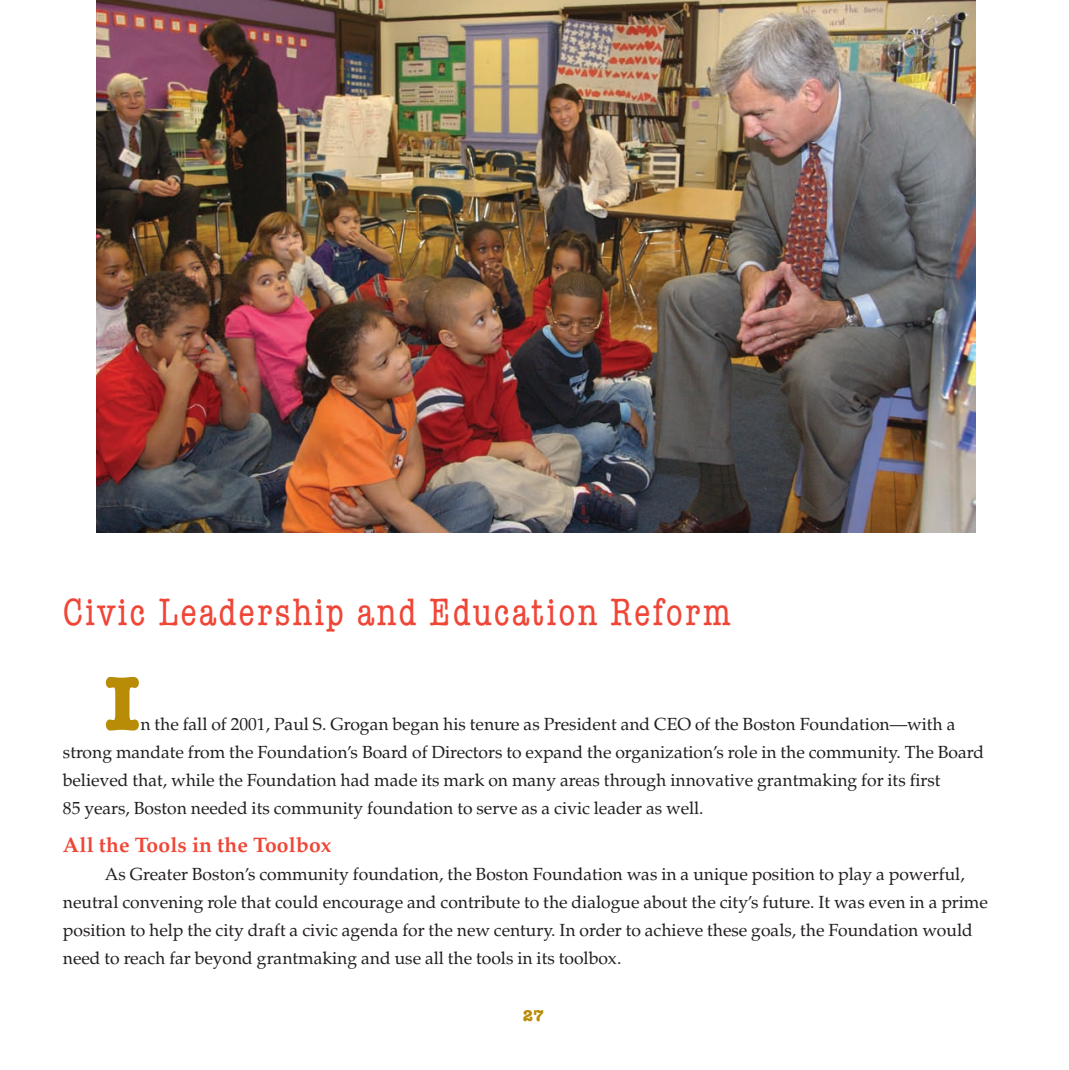
<style>
.page{position:relative;width:1069px;height:1070px;background:#fff}
.page>*{position:absolute;margin:0;border:0;box-sizing:border-box;transform-origin:0 0}
.t1{font:700 77px "American Typewriter";color:#b98c07}
.t2{font:condensed 38.5px "American Typewriter";letter-spacing:.05em;color:#ef4637}
.t3{font:700 21px "Palatino";letter-spacing:.01em;color:#ef4637}
.t4{font:17.5px/28px "Palatino";color:#231f20}
.t5{font:700 15.75px "American Typewriter";color:#b98c07}
</style>
<div class="page">
<img style="left:96px;top:0;width:879px;height:533px">
<h2 class="t2" style="left:63px;top:598px;width:669px">Civic Leadership and Education Reform</h2>
<h1 class="t1" style="left:105px;top:678px;width:37px">I</h1>
<p class="t4" style="left:63px;top:710px;width:922px;text-indent:77px">n the fall of 2001, Paul S. Grogan began his tenure as President and CEO of the Boston Foundation—with a strong mandate from the Foundation’s Board of Directors to expand the organization’s role in the community. The Board believed that, while the Foundation had made its mark on many areas through innovative grantmaking for its first<br>85 years, Boston needed its community foundation to serve as a civic leader as well.</p>
<p class="t3" style="left:63px;top:832px;width:270px">All the Tools in the Toolbox</p>
<p class="t4" style="left:63px;top:861px;width:926px;text-indent:42px">As Greater Boston’s community foundation, the Boston Foundation was in a unique position to play a powerful, neutral convening role that could encourage and contribute to the dialogue about the city’s future. It was even in a prime position to help the city draft a civic agenda for the new century. In order to achieve these goals, the Foundation would need to reach far beyond grantmaking and use all the tools in its toolbox.</p>
<p class="t5" style="left:523px;top:1010px;width:22px">27</p>
</div>
